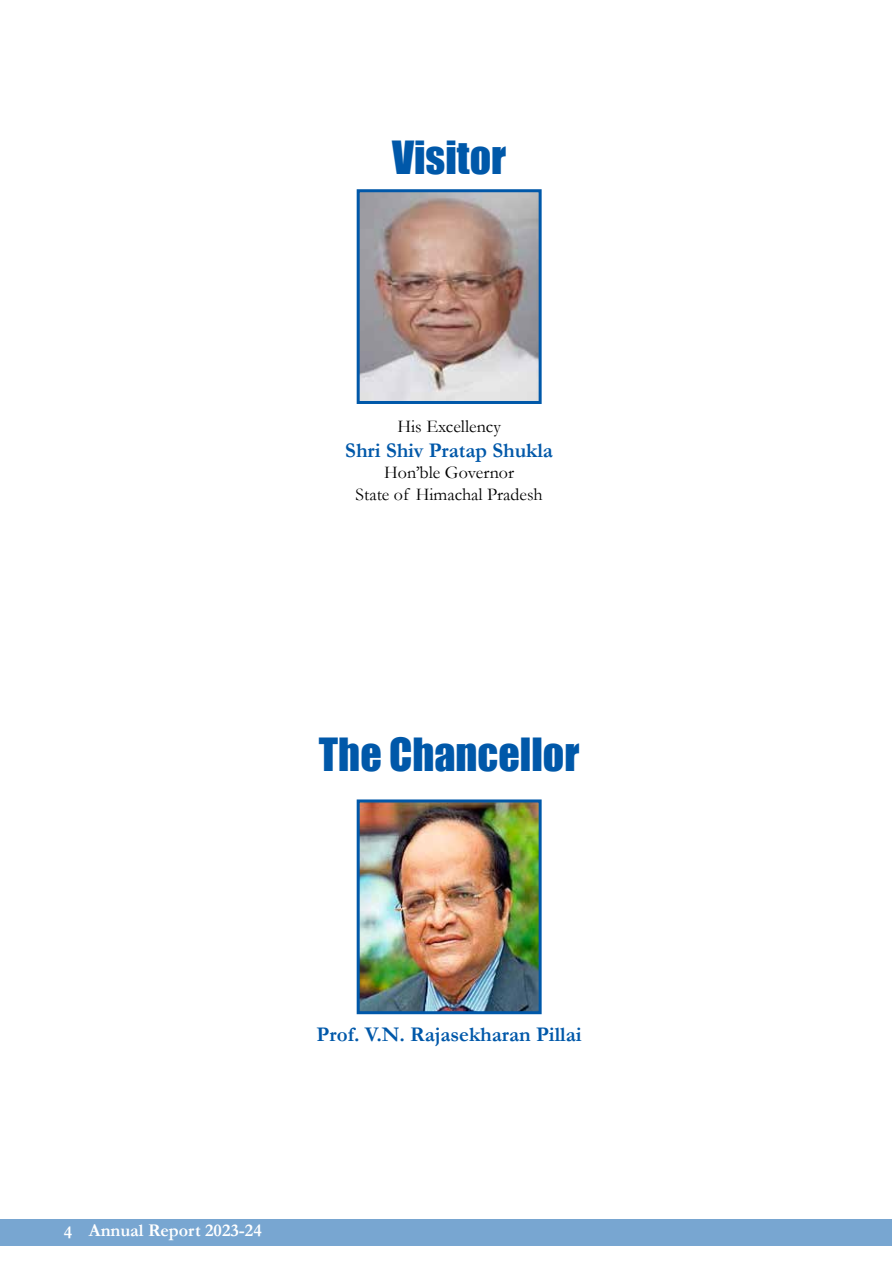
<style>
.page{position:relative;width:893px;height:1263px;background:#fff}
.page>*{position:absolute;margin:0;border:0;box-sizing:border-box;transform-origin:0 0}
.t1{font:42px "Impact";color:#0058a9}
.t2{font:700 21px "Garamond";color:#0058a9}
.t3{font:18px/21.6px "Garamond";color:#000;text-align:center}
.t4{font:700 18px "Garamond";color:#fff}
</style>
<div class="page">
<div style="left:0;top:1219px;width:891px;height:27px;background:#78a6d1"></div>
<img style="left:361px;top:803px;width:177px;height:207px">
<div style="left:357px;top:799px;width:185px;height:215px;border:3px solid #0058a9"></div>
<img style="left:361px;top:193px;width:177px;height:207px">
<div style="left:357px;top:189px;width:185px;height:215px;border:3px solid #0058a9"></div>
<h1 class="t1" style="left:392px;top:124px;width:116px">Visitor</h1>
<p class="t3" style="left:397px;top:415px;width:105px">His Excellency</p>
<p class="t2" style="left:345px;top:436px;width:209px">Shri Shiv Pratap Shukla</p>
<p class="t3" style="left:355px;top:461px;width:189px">Hon’ble Governor<br>State of Himachal Pradesh</p>
<h1 class="t1" style="left:319px;top:722px;width:262px">The Chancellor</h1>
<p class="t2" style="left:317px;top:1020px;width:267px">Prof. V.N. Rajasekharan Pillai</p>
<p class="t4" style="left:64px;top:1218px;width:200px">4 Annual Report 2023-24</p>
</div>
